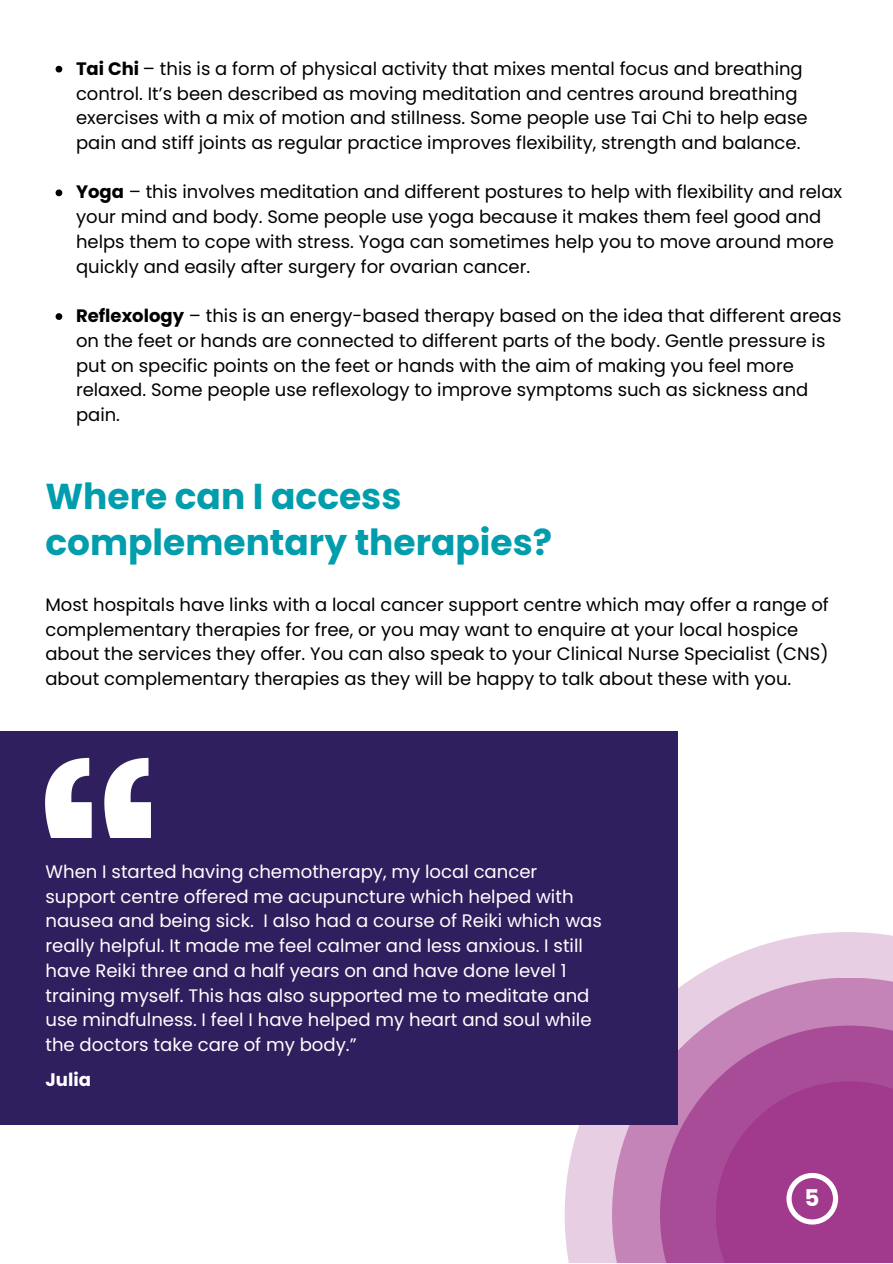
<style>
.page{position:relative;width:893px;height:1264px;background:#fff}
.page>*{position:absolute;margin:0;border:0;box-sizing:border-box;transform-origin:0 0}
.t1{font:700 36px "Poppins";color:#009dac}
.t2{font:700 22.95px "Poppins";color:#fff}
.t3{font:18.15px/24.8px "Poppins";color:#fff}
.t4{font:700 18.15px "Poppins";color:#fff}
.t5{font:18px/24.8px "Poppins";color:#000}
.s1{font-weight:700}
</style>
<div class="page">
<svg style="left:564px;top:932px;width:328px;height:330px;background:#bb74ae"></svg>
<div style="left:0;top:731px;width:677px;height:393px;background:#2f1f5e"></div>
<img style="left:45px;top:757px;width:105px;height:80px">
<svg style="left:56px;top:66px;width:6px;height:6px"></svg>
<svg style="left:56px;top:189px;width:6px;height:7px"></svg>
<svg style="left:56px;top:313px;width:6px;height:7px"></svg>
<svg style="left:786px;top:1173px;width:52px;height:51px"></svg>
<p class="t5" style="left:76px;top:56px;width:733px"><span class="s1">Tai Chi</span> – this is a form of physical activity that mixes mental focus and breathing control. It’s been described as moving meditation and centres around breathing exercises with a mix of motion and stillness. Some people use Tai Chi to help ease pain and stiff joints as regular practice improves flexibility, strength and balance.</p>
<p class="t5" style="left:76px;top:180px;width:767px"><span class="s1">Yoga</span> – this involves meditation and different postures to help with flexibility and relax your mind and body. Some people use yoga because it makes them feel good and helps them to cope with stress. Yoga can sometimes help you to move around more quickly and easily after surgery for ovarian cancer.</p>
<p class="t5" style="left:76px;top:303px;width:767px"><span class="s1">Reflexology</span> – this is an energy-based therapy based on the idea that different areas on the feet or hands are connected to different parts of the body. Gentle pressure is put on specific points on the feet or hands with the aim of making you feel more relaxed. Some people use reflexology to improve symptoms such as sickness and pain.</p>
<p class="t1" style="left:45px;top:471px;width:357px">Where can I access</p>
<p class="t1" style="left:45px;top:517px;width:508px">complementary therapies?</p>
<p class="t5" style="left:45px;top:592px;width:784px">Most hospitals have links with a local cancer support centre which may offer a range of complementary therapies for free, or you may want to enquire at your local hospice about the services they offer. You can also speak to your Clinical Nurse Specialist (CNS) about complementary therapies as they will be happy to talk about these with you.</p>
<p class="t3" style="left:45px;top:859px;width:558px">When I started having chemotherapy, my local cancer support centre offered me acupuncture which helped with nausea and being sick. I also had a course of Reiki which was really helpful. It made me feel calmer and less anxious. I still have Reiki three and a half years on and have done level 1 training myself. This has also supported me to meditate and use mindfulness. I feel I have helped my heart and soul while the doctors take care of my body.”</p>
<p class="t4" style="left:45px;top:1067px;width:47px">Julia</p>
<p class="t2" style="left:804px;top:1181px;width:16px">5</p>
</div>
